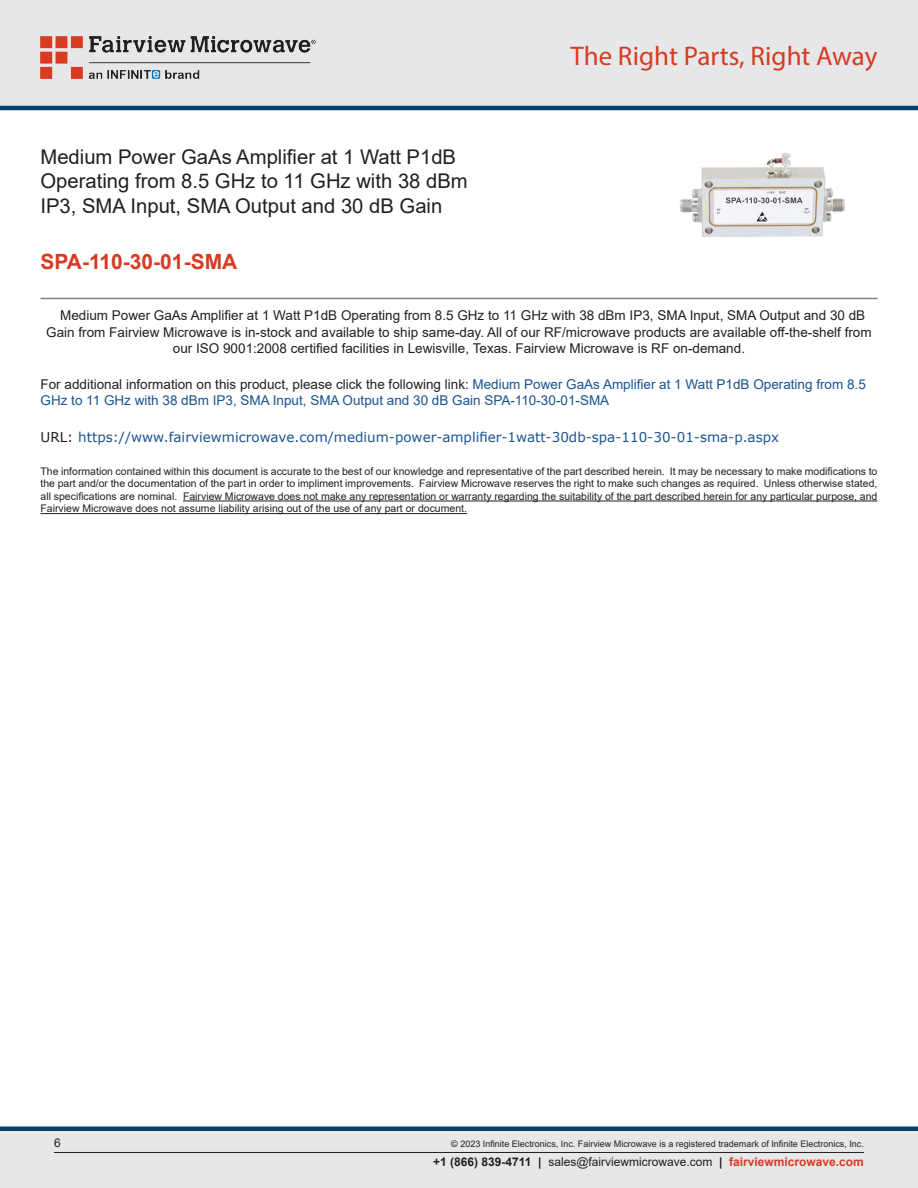
<style>
.page{position:relative;width:918px;height:1188px;background:#fff}
.page>*{position:absolute;margin:0;border:0;box-sizing:border-box;transform-origin:0 0}
.t1{font:27px "Myriad Pro";color:#d83a22}
.Branded_Part_No{font:700 21px "Arial";color:#d83a22}
.Web_Description_Para{font:20.25px/24.3px "Arial";color:#231f20}
.Web_Description_Para-2{font:13.5px/16.2px "Arial";color:#231f20;text-align:center}
.Web_Description_Para-3{font:13.5px/16.2px "Arial";color:#1a5392}
.URL_para{font:13.5px "Verdana";color:#1a5392}
.t2{font:12px "Arial";color:#231f20}
.t3{font:10.5px/12.6px "Arial";color:#231f20;text-align:justify}
.Copyright_disclaimer{font:9px "Arial";color:#231f20}
.s1{color:#fff}
.s2{color:#231f20}
.s3{font-weight:700}
.s4{font-weight:700;color:#d83a22}
</style>
<div class="page">
<div style="left:0;top:1131px;width:918px;height:57px;background:#e6e7e9"></div>
<div style="left:0;top:1126px;width:918px;height:5px;background:#004268"></div>
<div style="left:0;top:0;width:918px;height:108px;background:#e6e7e9"></div>
<hr style="left:0;top:106px;width:918px;height:4px;background:#004268">
<img style="left:40px;top:36px;width:276px;height:42px">
<hr style="left:54px;top:1152px;width:810px;height:1px;background:#231f20">
<hr style="left:40px;top:298px;width:838px;height:1px;background:#808285">
<img style="left:680px;top:152px;width:165px;height:85px">
<hr style="left:183px;top:501px;width:694px;height:1px;background:#231f20">
<hr style="left:40px;top:513px;width:427px;height:1px;background:#231f20">
<h1 class="Web_Description_Para" style="left:40px;top:145px;width:429px">Medium Power GaAs Amplifier at 1 Watt P1dB<br>Operating from 8.5 GHz to 11 GHz with 38 dBm<br>IP3, SMA Input, SMA Output and 30 dB Gain</h1>
<p class="Branded_Part_No" style="left:40px;top:247px;width:198px">SPA-110-30-01-SMA</p>
<h1 class="t1" style="left:571px;top:39px;width:308px">The Right Parts, Right Away</h1>
<h1 class="Web_Description_Para-2" style="left:46px;top:307px;width:827px"><span class="s1">.</span>Medium Power GaAs Amplifier at 1 Watt P1dB Operating from 8.5 GHz to 11 GHz with 38 dBm IP3, SMA Input, SMA Output and 30 dB<br>Gain from Fairview Microwave is in-stock and available to ship same-day. All of our RF/microwave products are available off-the-shelf from our ISO 9001:2008 certified facilities in Lewisville, Texas. Fairview Microwave is RF on-demand.</h1>
<h1 class="Web_Description_Para-3" style="left:40px;top:376px;width:827px"><span class="s2">For additional information on this product, please click the following link:</span> Medium Power GaAs Amplifier at 1 Watt P1dB Operating from 8.5<br>GHz to 11 GHz with 38 dBm IP3, SMA Input, SMA Output and 30 dB Gain SPA-110-30-01-SMA</h1>
<p class="URL_para" style="left:40px;top:428px;width:740px"><span class="s2">URL:</span> https://www.fairviewmicrowave.com/medium-power-amplifier-1watt-30db-spa-110-30-01-sma-p.aspx</p>
<p class="t3" style="left:40px;top:465px;width:838px">The information contained within this document is accurate to the best of our knowledge and representative of the part described herein. It may be necessary to make modifications to the part and/or the documentation of the part in order to impliment improvements. Fairview Microwave reserves the right to make such changes as required. Unless otherwise stated, all specifications are nominal. Fairview Microwave does not make any representation or warranty regarding the suitability of the part described herein for any particular purpose, and Fairview Microwave does not assume liability arising out of the use of any part or document.</p>
<p class="t2" style="left:54px;top:1135px;width:8px">6</p>
<p class="Copyright_disclaimer" style="left:451px;top:1138px;width:414px">© 2023 Infinite Electronics, Inc. Fairview Microwave is a registered trademark of Infinite Electronics, Inc.</p>
<p class="t2" style="left:433px;top:1153px;width:432px"><span class="s3">+1 (866) 839-4711 |</span> sales@fairviewmicrowave.com <span class="s3">|</span> <span class="s4">fairviewmicrowave.com</span></p>
</div>
